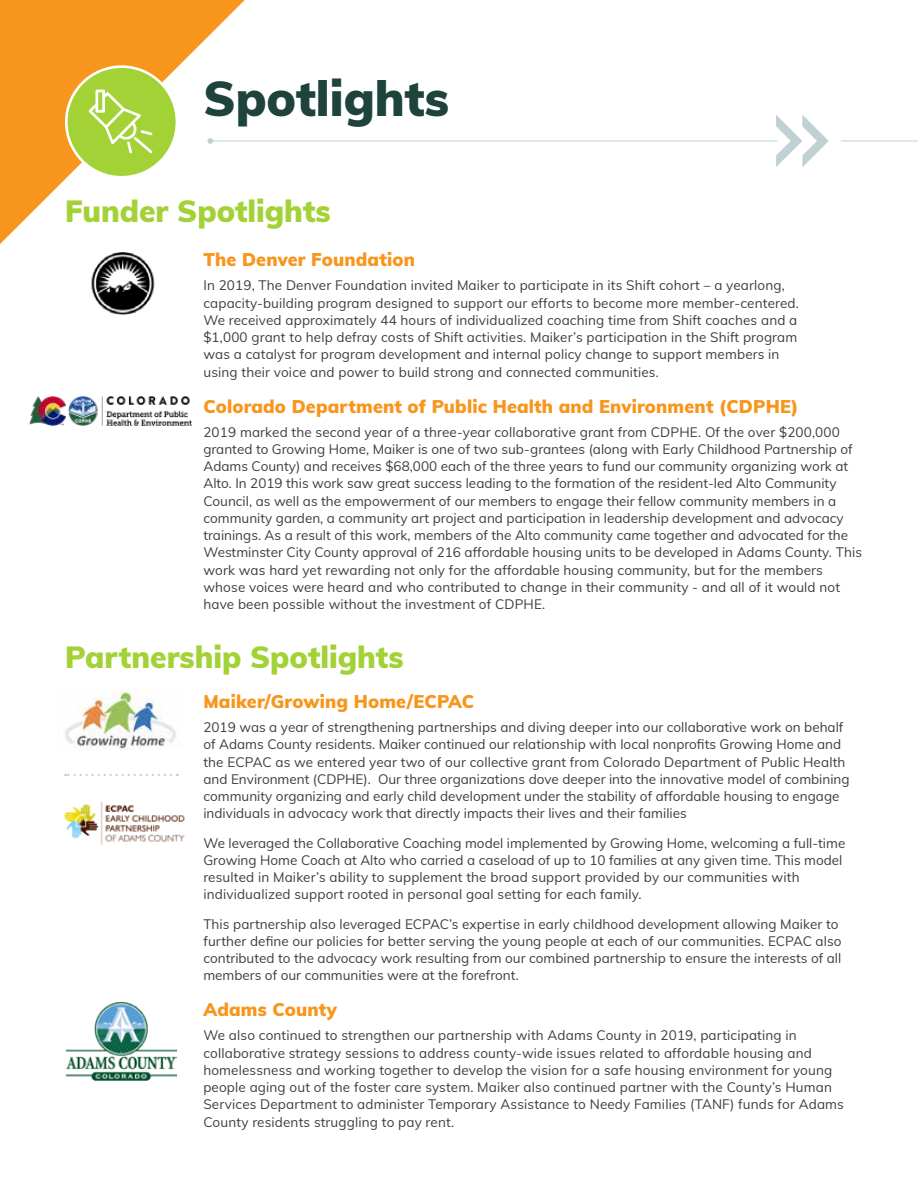
<style>
.page{position:relative;width:918px;height:1188px;background:#fff}
.page>*{position:absolute;margin:0;border:0;box-sizing:border-box;transform-origin:0 0}
.t1{font:900 48px "Muli";color:#1e433a}
.t2{font:900 30px "Muli";color:#a3d237}
.t3{font:900 18px "Muli";letter-spacing:.01em;color:#f8951d}
.t4{font:13.5px/17.2px "Muli";letter-spacing:.005em;color:#3e3e3f}
</style>
<div class="page">
<svg style="left:0;top:0;width:245px;height:244px"></svg>
<hr style="left:210px;top:141px;width:708px;height:1px;background:#c0d1d4">
<svg style="left:207px;top:138px;width:6px;height:6px"></svg>
<svg style="left:767px;top:115px;width:74px;height:52px"></svg>
<img style="left:65px;top:689px;width:111px;height:61px">
<img style="left:63px;top:801px;width:122px;height:44px">
<svg style="left:65px;top:774px;width:106px;height:2px"></svg>
<svg style="left:65px;top:65px;width:113px;height:114px"></svg>
<img style="left:91px;top:252px;width:64px;height:63px">
<img style="left:65px;top:1002px;width:112px;height:79px">
<img style="left:30px;top:397px;width:162px;height:29px">
<h1 class="t1" style="left:203px;top:63px;width:247px">Spotlights</h1>
<h2 class="t2" style="left:65px;top:189px;width:267px">Funder Spotlights</h2>
<h3 class="t3" style="left:203px;top:247px;width:213px">The Denver Foundation</h3>
<p class="t4" style="left:203px;top:276px;width:597px">In 2019, The Denver Foundation invited Maiker to participate in its Shift cohort – a yearlong, capacity-building program designed to support our efforts to become more member-centered.<br>We received approximately 44 hours of individualized coaching time from Shift coaches and a $1,000 grant to help defray costs of Shift activities. Maiker’s participation in the Shift program was a catalyst for program development and internal policy change to support members in using their voice and power to build strong and connected communities.</p>
<h3 class="t3" style="left:203px;top:393px;width:597px">Colorado Department of Public Health and Environment (CDPHE)</h3>
<p class="t4" style="left:203px;top:423px;width:660px">2019 marked the second year of a three-year collaborative grant from CDPHE. Of the over $200,000 granted to Growing Home, Maiker is one of two sub-grantees (along with Early Childhood Partnership of Adams County) and receives $68,000 each of the three years to fund our community organizing work at Alto. In 2019 this work saw great success leading to the formation of the resident-led Alto Community Council, as well as the empowerment of our members to engage their fellow community members in a community garden, a community art project and participation in leadership development and advocacy trainings. As a result of this work, members of the Alto community came together and advocated for the Westminster City County approval of 216 affordable housing units to be developed in Adams County. This work was hard yet rewarding not only for the affordable housing community, but for the members whose voices were heard and who contributed to change in their community - and all of it would not have been possible without the investment of CDPHE.</p>
<h2 class="t2" style="left:65px;top:635px;width:340px">Partnership Spotlights</h2>
<h3 class="t3" style="left:203px;top:688px;width:272px">Maiker/Growing Home/ECPAC</h3>
<p class="t4" style="left:203px;top:718px;width:648px">2019 was a year of strengthening partnerships and diving deeper into our collaborative work on behalf of Adams County residents. Maiker continued our relationship with local nonprofits Growing Home and the ECPAC as we entered year two of our collective grant from Colorado Department of Public Health and Environment (CDPHE). Our three organizations dove deeper into the innovative model of combining community organizing and early child development under the stability of affordable housing to engage individuals in advocacy work that directly impacts their lives and their families</p>
<p class="t4" style="left:203px;top:834px;width:643px">We leveraged the Collaborative Coaching model implemented by Growing Home, welcoming a full-time Growing Home Coach at Alto who carried a caseload of up to 10 families at any given time. This model resulted in Maiker’s ability to supplement the broad support provided by our communities with individualized support rooted in personal goal setting for each family.</p>
<p class="t4" style="left:203px;top:915px;width:640px">This partnership also leveraged ECPAC’s expertise in early childhood development allowing Maiker to further define our policies for better serving the young people at each of our communities. ECPAC also contributed to the advocacy work resulting from our combined partnership to ensure the interests of all members of our communities were at the forefront.</p>
<h3 class="t3" style="left:203px;top:997px;width:135px">Adams County</h3>
<p class="t4" style="left:203px;top:1026px;width:642px">We also continued to strengthen our partnership with Adams County in 2019, participating in collaborative strategy sessions to address county-wide issues related to affordable housing and homelessness and working together to develop the vision for a safe housing environment for young people aging out of the foster care system. Maiker also continued partner with the County’s Human Services Department to administer Temporary Assistance to Needy Families (TANF) funds for Adams County residents struggling to pay rent.</p>
</div>
